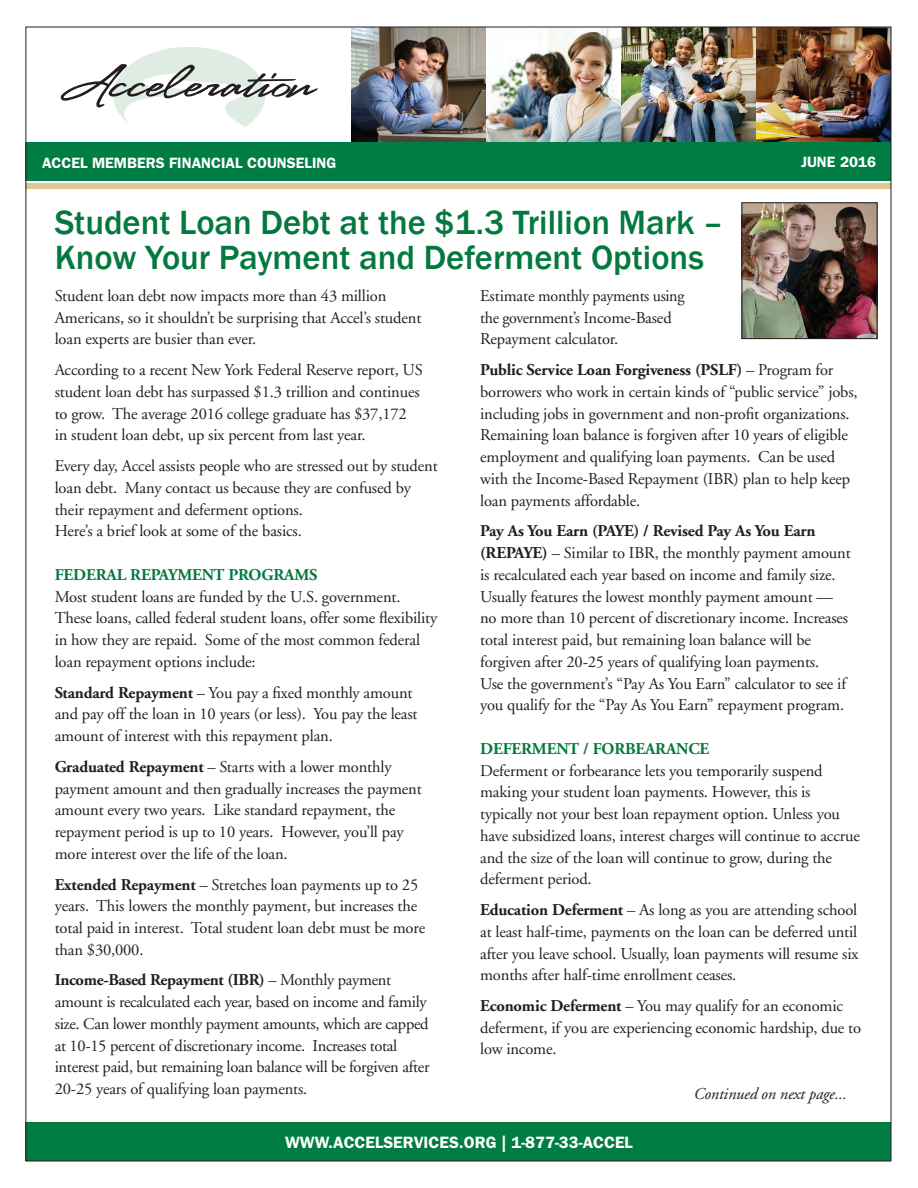
<style>
.page{position:relative;width:918px;height:1188px;background:#fff}
.page>*{position:absolute;margin:0;border:0;box-sizing:border-box;transform-origin:0 0}
.t1{font:500 34.5px/34.5px "Franklin Gothic";color:#04793f}
.t2{font:16.5px/21.8px "Adobe Garamond";letter-spacing:-.01em;color:#231f20}
.t3{font:700 16.5px "Adobe Garamond";letter-spacing:-.01em;color:#04793f}
.t4{font:600 16.5px "Franklin Gothic";color:#fff}
.t5{font:italic 16.5px "Adobe Garamond";letter-spacing:-.01em;color:#231f20}
.t6{font:600 15px "Franklin Gothic";color:#fff}
.s1{font-weight:700}
</style>
<div class="page">
<img style="left:351px;top:29px;width:538px;height:113px">
<div style="left:26px;top:1123px;width:865px;height:38px;background:#007d43"></div>
<div style="left:26px;top:142px;width:865px;height:39px;background:#007d43"></div>
<div style="left:26px;top:184px;width:865px;height:5px;background:#dbc893"></div>
<svg style="left:60px;top:47px;width:258px;height:80px"></svg>
<img style="left:744px;top:204px;width:132px;height:133px">
<div style="left:742px;top:202px;width:136px;height:137px;border:1px solid #231f20"></div>
<p class="t6" style="left:42px;top:154px;width:296px">ACCEL MEMBERS FINANCIAL COUNSELING</p>
<p class="t6" style="left:801px;top:153px;width:76px">JUNE 2016</p>
<h1 class="t1" style="left:55px;top:206px;width:670px">Student Loan Debt at the $1.3 Trillion Mark –<br>Know Your Payment and Deferment Options</h1>
<p class="t2" style="left:55px;top:285px;width:368px">Student loan debt now impacts more than 43 million<br>Americans, so it shouldn’t be surprising that Accel’s student loan experts are busier than ever.</p>
<p class="t2" style="left:55px;top:359px;width:370px">According to a recent New York Federal Reserve report, US student loan debt has surpassed $1.3 trillion and continues to grow. The average 2016 college graduate has $37,172 in student loan debt, up six percent from last year.</p>
<p class="t2" style="left:55px;top:455px;width:384px">Every day, Accel assists people who are stressed out by student loan debt. Many contact us because they are confused by their repayment and deferment options.<br>Here’s a brief look at some of the basics.</p>
<p class="t3" style="left:55px;top:566px;width:264px">FEDERAL REPAYMENT PROGRAMS</p>
<p class="t2" style="left:55px;top:586px;width:384px">Most student loans are funded by the U.S. government.<br>These loans, called federal student loans, offer some flexibility in how they are repaid. Some of the most common federal loan repayment options include:</p>
<p class="t2" style="left:55px;top:682px;width:364px"><span class="s1">Standard Repayment</span> – You pay a fixed monthly amount and pay off the loan in 10 years (or less). You pay the least amount of interest with this repayment plan.</p>
<p class="t2" style="left:55px;top:756px;width:369px"><span class="s1">Graduated Repayment</span> – Starts with a lower monthly payment amount and then gradually increases the payment amount every two years. Like standard repayment, the repayment period is up to 10 years. However, you’ll pay more interest over the life of the loan.</p>
<p class="t2" style="left:55px;top:874px;width:372px"><span class="s1">Extended Repayment</span> – Stretches loan payments up to 25 years. This lowers the monthly payment, but increases the total paid in interest. Total student loan debt must be more than $30,000.</p>
<p class="t2" style="left:55px;top:970px;width:376px"><span class="s1">Income-Based Repayment (IBR)</span> – Monthly payment amount is recalculated each year, based on income and family size. Can lower monthly payment amounts, which are capped at 10-15 percent of discretionary income. Increases total interest paid, but remaining loan balance will be forgiven after 20-25 years of qualifying loan payments.</p>
<p class="t2" style="left:480px;top:285px;width:206px">Estimate monthly payments using the government’s Income-Based<br>Repayment calculator.</p>
<p class="t2" style="left:480px;top:359px;width:379px"><span class="s1">Public Service Loan Forgiveness (PSLF)</span> – Program for borrowers who work in certain kinds of “public service” jobs, including jobs in government and non-profit organizations.<br>Remaining loan balance is forgiven after 10 years of eligible employment and qualifying loan payments. Can be used with the Income-Based Repayment (IBR) plan to help keep loan payments affordable.</p>
<p class="t2" style="left:480px;top:521px;width:372px"><span class="s1">Pay As You Earn (PAYE) / Revised Pay As You Earn (REPAYE)</span> – Similar to IBR, the monthly payment amount is recalculated each year based on income and family size.<br>Usually features the lowest monthly payment amount — no more than 10 percent of discretionary income. Increases total interest paid, but remaining loan balance will be forgiven after 20-25 years of qualifying loan payments.<br>Use the government’s “Pay As You Earn” calculator to see if you qualify for the “Pay As You Earn” repayment program.</p>
<p class="t3" style="left:480px;top:740px;width:231px">DEFERMENT / FORBEARANCE</p>
<p class="t2" style="left:480px;top:760px;width:381px">Deferment or forbearance lets you temporarily suspend making your student loan payments. However, this is typically not your best loan repayment option. Unless you have subsidized loans, interest charges will continue to accrue and the size of the loan will continue to grow, during the deferment period.</p>
<p class="t2" style="left:480px;top:899px;width:380px;text-align:justify"><span class="s1">Education Deferment</span> – As long as you are attending school at least half-time, payments on the loan can be deferred until after you leave school. Usually, loan payments will resume six months after half-time enrollment ceases.</p>
<p class="t2" style="left:480px;top:995px;width:383px"><span class="s1">Economic Deferment</span> – You may qualify for an economic deferment, if you are experiencing economic hardship, due to low income.</p>
<p class="t5" style="left:693px;top:1085px;width:154px">Continued on next page...</p>
<p class="t4" style="left:285px;top:1132px;width:349px">WWW.ACCELSERVICES.ORG | 1-877-33-ACCEL</p>
</div>
